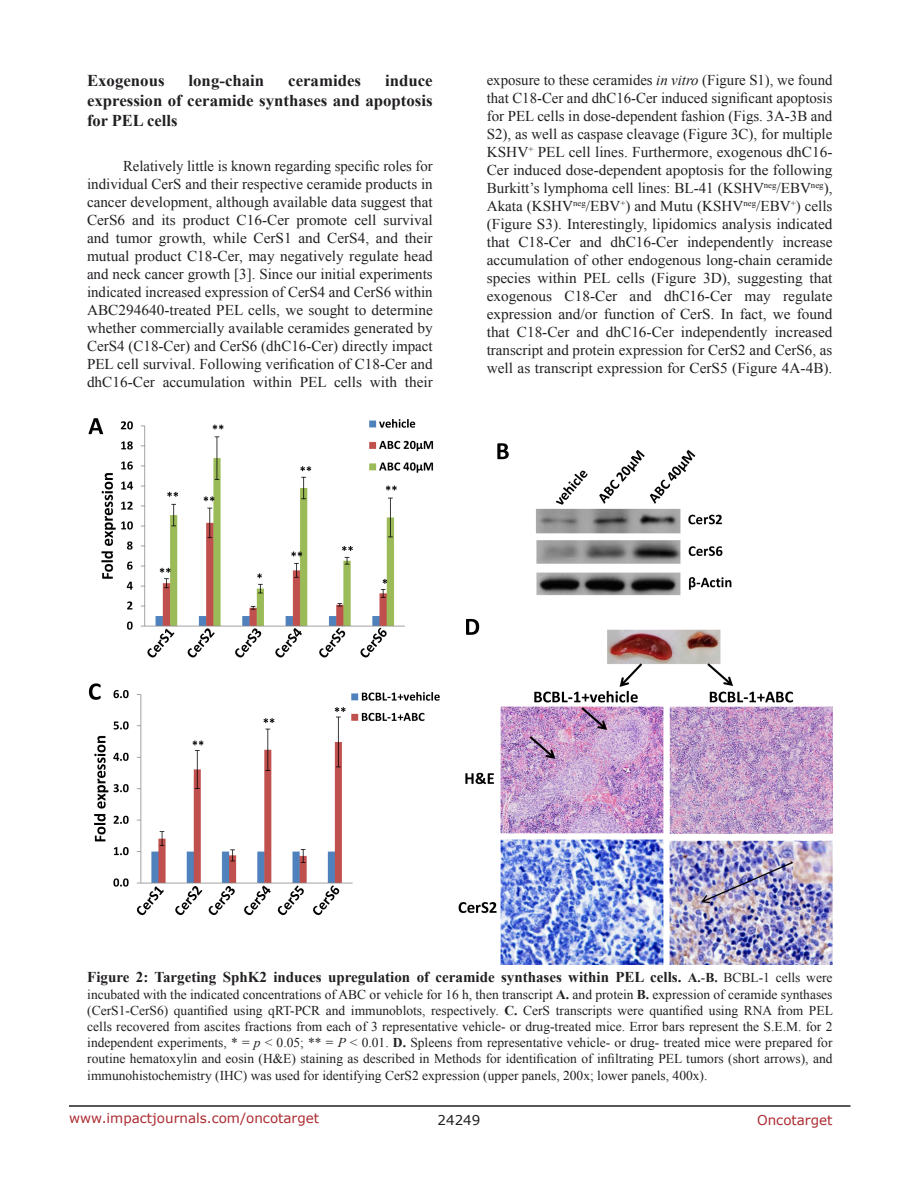
<style>
.page{position:relative;width:918px;height:1188px;background:#fff}
.page>*{position:absolute;margin:0;border:0;box-sizing:border-box;transform-origin:0 0}
.SubHeading{font:700 16.5px/19.8px "Times New Roman";color:#221f22;text-align:justify}
.BodyText{font:15px/18px "Times New Roman";color:#221f22;text-align:justify}
.FigureText{font:700 15px "Times New Roman";color:#221f22}
.FigureText-2{font:13.5px/16.2px "Times New Roman";color:#221f22;text-align:justify}
.t1{font:13.5px "Verdana";color:#ac2b31}
.t2{font:13.5px "Verdana";color:#221f22}
.s1{font-style:italic}
.s2{font-size:13.5px}
.s3{font-weight:400;font-size:13.5px}
.s4{font-weight:700}
</style>
<div class="page">
<hr style="left:69px;top:1105px;width:781px;height:2px;background:#231f20">
<img style="left:88px;top:418px;width:744px;height:547px">
<p class="SubHeading" style="left:87px;top:70px;width:347px;text-indent:298px">induce expression of ceramide synthases and apoptosis for PEL cells</p>
<p class="BodyText" style="left:87px;top:157px;width:347px;text-indent:36px">Relatively little is known regarding specific roles for individual CerS and their respective ceramide products in cancer development, although available data suggest that CerS6 and its product C16-Cer promote cell survival and tumor growth, while CerS1 and CerS4, and their mutual product C18-Cer, may negatively regulate head and neck cancer growth [3]. Since our initial experiments indicated increased expression of CerS4 and CerS6 within ABC294640-treated PEL cells, we sought to determine whether commercially available ceramides generated by CerS4 (C18-Cer) and CerS6 (dhC16-Cer) directly impact PEL cell survival. Following verification of C18-Cer and dhC16-Cer accumulation within PEL cells with their</p>
<p class="SubHeading" style="left:87px;top:70px;width:79px">Exogenous</p>
<p class="SubHeading" style="left:189px;top:70px;width:77px">long-chain</p>
<p class="SubHeading" style="left:288px;top:70px;width:74px">ceramides</p>
<p class="BodyText" style="left:487px;top:71px;width:347px">exposure to these ceramides <span class="s1">in vitro</span> (Figure S1), we found that C18-Cer and dhC16-Cer induced significant apoptosis for PEL cells in dose-dependent fashion (Figs. 3A-3B and S2), as well as caspase cleavage (Figure 3C), for multiple KSHV<sup>+</sup> PEL cell lines. Furthermore, exogenous dhC16- Cer induced dose-dependent apoptosis for the following Burkitt’s lymphoma cell lines: BL-41 (KSHV<sup>neg</sup>/EBV<sup>neg</sup>), Akata (KSHV<sup>neg</sup>/EBV<sup>+</sup>) and Mutu (KSHV<sup>neg</sup>/EBV<sup>+</sup>) cells (Figure S3). Interestingly, lipidomics analysis indicated that C18-Cer and dhC16-Cer independently increase accumulation of other endogenous long-chain ceramide species within PEL cells (Figure 3D), suggesting that exogenous C18-Cer and dhC16-Cer may regulate expression and/or function of CerS. In fact, we found that C18-Cer and dhC16-Cer independently increased transcript and protein expression for CerS2 and CerS6, as well as transcript expression for CerS5 (Figure 4A-4B).</p>
<p class="FigureText" style="left:87px;top:967px;width:747px">Figure 2: Targeting SphK2 induces upregulation of ceramide synthases within PEL cells. <span class="s2">A.</span><span class="s3">-</span><span class="s2">B.</span> <span class="s3">BCBL-1 cells were</span></p>
<p class="FigureText-2" style="left:87px;top:986px;width:747px">incubated with the indicated concentrations of ABC or vehicle for 16 h, then transcript <span class="s4">A.</span> and protein <span class="s4">B.</span> expression of ceramide synthases (CerS1-CerS6) quantified using qRT-PCR and immunoblots, respectively. <span class="s4">C.</span> CerS transcripts were quantified using RNA from PEL cells recovered from ascites fractions from each of 3 representative vehicle- or drug-treated mice. Error bars represent the S.E.M. for 2 independent experiments, * = <span class="s1">p</span> &lt; 0.05; ** = <span class="s1">P</span> &lt; 0.01. <span class="s4">D.</span> Spleens from representative vehicle- or drug- treated mice were prepared for routine hematoxylin and eosin (H&amp;E) staining as described in Methods for identification of infiltrating PEL tumors (short arrows), and immunohistochemistry (IHC) was used for identifying CerS2 expression (upper panels, 200x; lower panels, 400x).</p>
<p class="t1" style="left:69px;top:1109px;width:252px">www.impactjournals.com/oncotarget</p>
<p class="t2" style="left:438px;top:1111px;width:44px">24249</p>
<p class="t1" style="left:757px;top:1111px;width:77px">Oncotarget</p>
</div>
